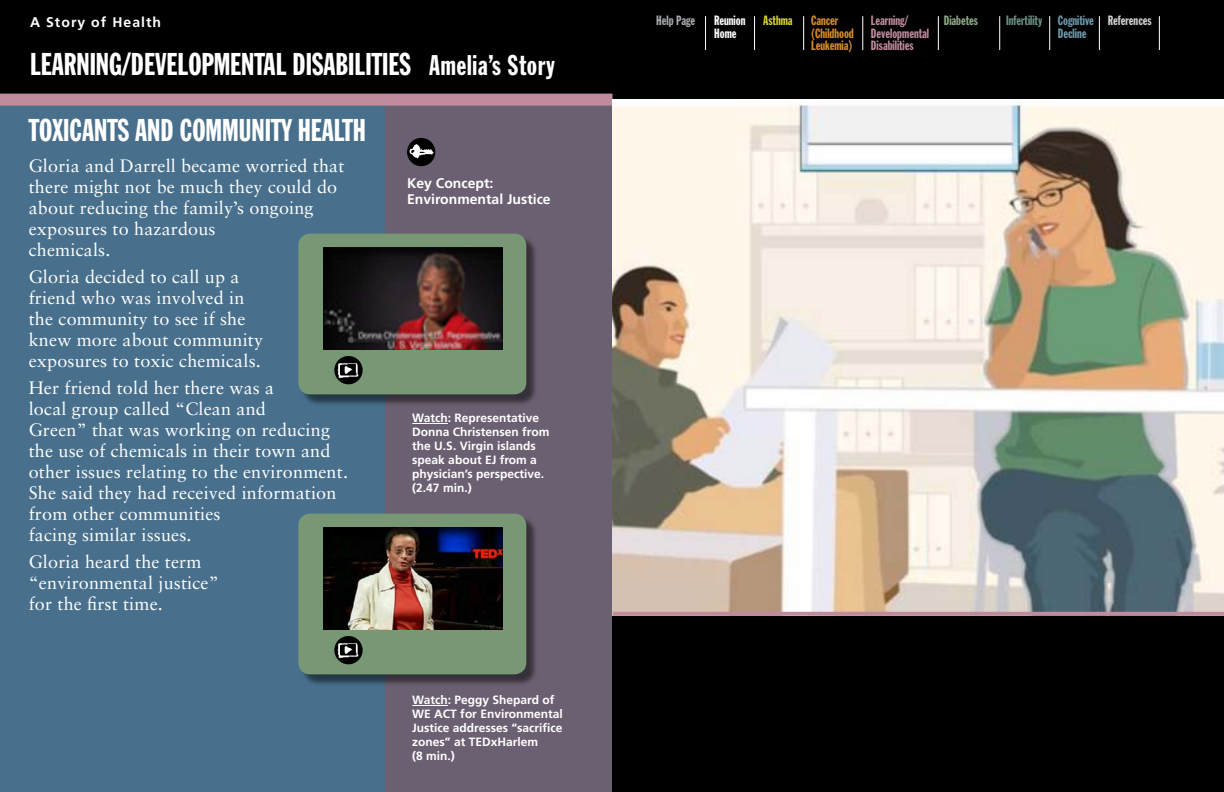
<style>
.page{position:relative;width:1224px;height:792px;background:#fff}
.page>*{position:absolute;margin:0;border:0;box-sizing:border-box;transform-origin:0 0}
.t1{font:31px "Franklin Gothic Extra Cond";color:#fff}
.t2{font:28px "Franklin Gothic Extra Cond";letter-spacing:.025em;color:#fff}
.t3{font:18px/21px "Sabon LT";letter-spacing:.01em;color:#fff}
.t4{font:700 14px/16px "Frutiger";color:#fff}
.t5{font:700 14px "Frutiger";letter-spacing:.075em;color:#fff}
.t6{font:13.3px/12.3px "Franklin Gothic Extra Cond";color:#c08c9d}
.t7{font:13.3px/12.3px "Franklin Gothic Extra Cond";color:#d88d2a}
.t8{font:13.3px/12.3px "Franklin Gothic Extra Cond";color:#6f9aad}
.t9{font:13.3px "Franklin Gothic Extra Cond";color:#fff}
.t10{font:13.3px "Franklin Gothic Extra Cond";color:#6b9386}
.t11{font:13.3px "Franklin Gothic Extra Cond";color:#d1d3d4}
.t12{font:13.3px "Franklin Gothic Extra Cond";color:#a7a9ac}
.t13{font:13.3px "Franklin Gothic Extra Cond";color:#8fa78a}
.t14{font:13.3px "Franklin Gothic Extra Cond";color:#d8d13b}
.t15{font:700 12px/14px "Frutiger";color:#fff}
.s1{font-size:31px}
</style>
<div class="page">
<div style="left:612px;top:0;width:612px;height:100px;background:#000"></div>
<hr style="left:863px;top:16px;width:1px;height:34px;background:#fff">
<hr style="left:938px;top:16px;width:1px;height:34px;background:#fff">
<hr style="left:999px;top:16px;width:1px;height:34px;background:#fff">
<hr style="left:1049px;top:16px;width:1px;height:34px;background:#fff">
<hr style="left:1099px;top:16px;width:1px;height:34px;background:#fff">
<hr style="left:1159px;top:16px;width:1px;height:34px;background:#fff">
<hr style="left:803px;top:16px;width:1px;height:34px;background:#fff">
<hr style="left:754px;top:16px;width:1px;height:34px;background:#fff">
<hr style="left:705px;top:16px;width:1px;height:34px;background:#fff">
<div style="left:384px;top:100px;width:228px;height:692px;background:#6b6072"></div>
<div style="left:0;top:100px;width:384px;height:692px;background:#48708d"></div>
<div style="left:0;top:0;width:612px;height:100px;background:#000"></div>
<div style="left:0;top:94px;width:612px;height:12px;background:#c08c9d"></div>
<hr style="left:412px;top:705px;width:36px;height:1px;background:#fff">
<hr style="left:412px;top:423px;width:36px;height:1px;background:#fff">
<div style="left:407px;top:138px;width:28px;height:28px;background:#000;border-radius:50%"></div>
<img style="left:408px;top:144px;width:27px;height:15px">
<div style="left:300px;top:516px;width:238px;height:171px;background:#000;opacity:.5"></div>
<div style="left:298px;top:514px;width:228px;height:160px;background:#779775;border-radius:12px"></div>
<div style="left:307px;top:525px;width:203px;height:104px;background:#000;opacity:.75"></div>
<div style="left:334px;top:636px;width:29px;height:28px;background:#000;border-radius:50%"></div>
<img style="left:338px;top:643px;width:21px;height:15px">
<div style="left:300px;top:236px;width:238px;height:171px;background:#000;opacity:.5"></div>
<div style="left:298px;top:234px;width:228px;height:160px;background:#779775;border-radius:12px"></div>
<div style="left:307px;top:245px;width:203px;height:104px;background:#000;opacity:.75"></div>
<div style="left:334px;top:356px;width:29px;height:28px;background:#000;border-radius:50%"></div>
<img style="left:338px;top:363px;width:21px;height:15px">
<img style="left:612px;top:100px;width:612px;height:516px">
<div style="left:612px;top:616px;width:612px;height:176px;background:#000"></div>
<hr style="left:613px;top:612px;width:611px;height:4px;background:#c08c9d">
<p class="t5" style="left:30px;top:14px;width:133px">A Story of Health</p>
<h1 class="t1" style="left:30px;top:47px;width:304px">Learning/Developmental Disabili</h1>
<h2 class="t2" style="left:372px;top:50px;width:185px"><span class="s1">ties</span> Amelia’s Story</h2>
<h1 class="t1" style="left:29px;top:113px;width:339px">Toxicants and community HealtH</h1>
<p class="t3" style="left:29px;top:155px;width:317px">Gloria and Darrell became worried that there might not be much they could do about reducing the family’s ongoing exposures to hazardous<br>chemicals.</p>
<p class="t3" style="left:29px;top:266px;width:236px">Gloria decided to call up a friend who was involved in the community to see if she knew more about community exposures to toxic chemicals.</p>
<p class="t3" style="left:29px;top:377px;width:321px">Her friend told her there was a<br>local group called “Clean and<br>Green” that was working on reducing the use of chemicals in their town and other issues relating to the environment.<br>She said they had received information from other communities<br>facing similar issues.</p>
<p class="t3" style="left:29px;top:551px;width:191px">Gloria heard the term “environmental justice” for the first time.</p>
<p class="t4" style="left:407px;top:175px;width:145px">Key Concept:<br>Environmental Justice</p>
<p class="t15" style="left:412px;top:411px;width:139px">Watch: Representative<br>Donna Christensen from the U.S. Virgin islands speak about EJ from a physician’s perspective. (2.47 min.)</p>
<p class="t15" style="left:412px;top:693px;width:152px">Watch: Peggy Shepard of<br>WE ACT for Environmental<br>Justice addresses “sacrifice zones” at TEDxHarlem<br>(8 min.)</p>
<p class="t7" style="left:811px;top:15px;width:44px">Cancer (Childhood<br>Leukemia)</p>
<p class="t6" style="left:871px;top:15px;width:60px">Learning/<br>Developmental<br>Disabilities</p>
<p class="t8" style="left:1058px;top:15px;width:38px">Cognitive<br>Decline</p>
<p class="t12" style="left:656px;top:14px;width:40px">Help Page</p>
<p class="t13" style="left:944px;top:14px;width:36px">Diabetes</p>
<p class="t10" style="left:1006px;top:14px;width:38px">Infertility</p>
<p class="t11" style="left:1108px;top:14px;width:45px">References</p>
<p class="t9" style="left:714px;top:14px;width:33px">Reunion</p>
<p class="t14" style="left:763px;top:14px;width:31px">Asthma</p>
<p class="t9" style="left:714px;top:26px;width:24px">Home</p>
</div>
